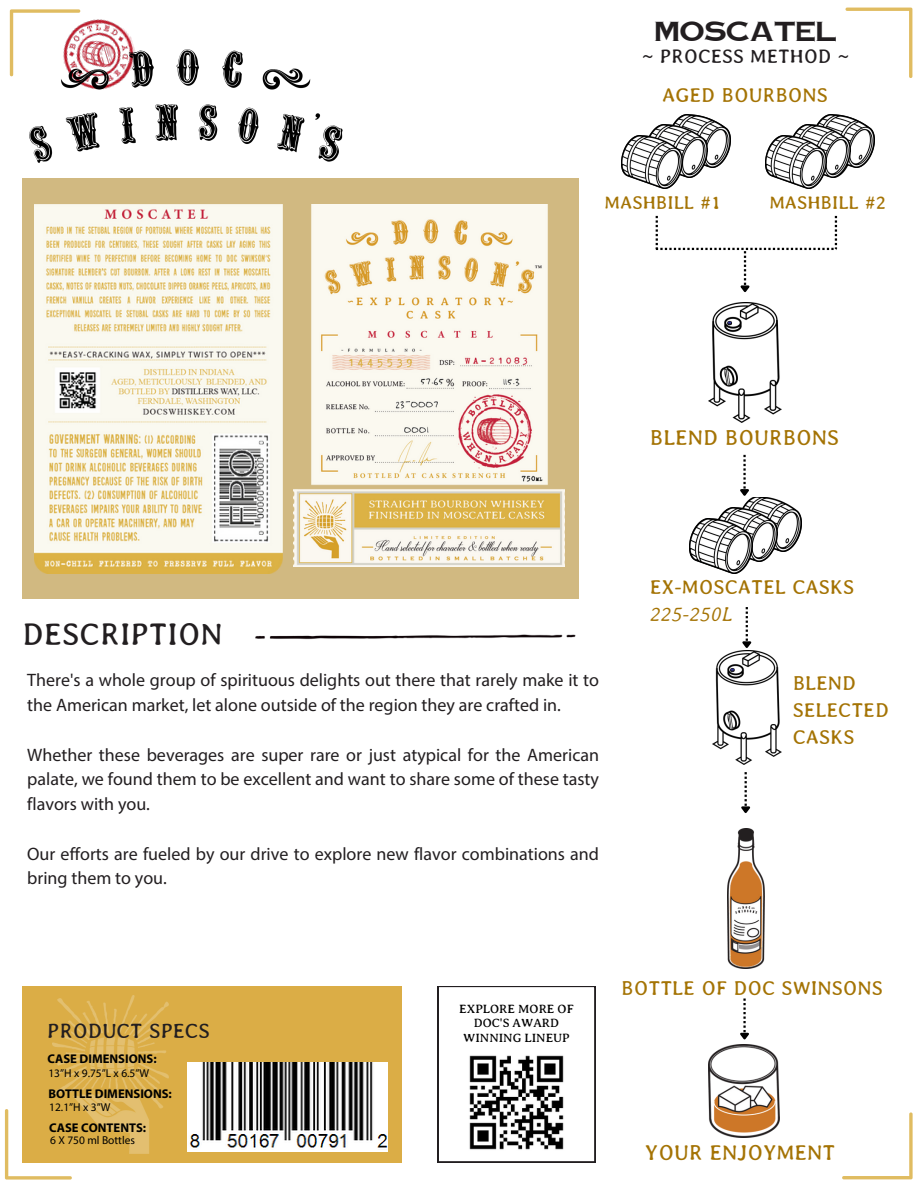
<style>
.page{position:relative;width:918px;height:1188px;background:#fff}
.page>*{position:absolute;margin:0;border:0;box-sizing:border-box;transform-origin:0 0}
.t1{font:31.2px "Averia";color:#221e20}
.t2{font:700 23.7px "Copperplate Gothic";color:#221e20}
.t3{font:21.6px "Averia";color:#a47304}
.t4{font:20.7px "Averia";color:#221e20}
.t5{font:20.1px/27px "Averia";color:#a47304}
.t6{font:italic 300 20.1px "Averia";color:#a47304}
.t7{font:19.5px "Averia";color:#221e20}
.t8{font:18.6px "Averia";color:#a47304}
.t9{font:18px/24.8px "Myriad Pro";color:#221e20}
.t10{font:700 12.75px "Myriad Pro";color:#000}
.t11{font:12.15px/14.2px "Averia Serif Libre";color:#000;text-align:center}
.t12{font:11.4px "Myriad Pro";color:#000}
</style>
<div class="page">
<div style="left:22px;top:179px;width:556px;height:420px;background:#d1b981"></div>
<img style="left:255px;top:634px;width:321px;height:6px">
<svg style="left:846px;top:8px;width:66px;height:70px"></svg>
<img style="left:80px;top:10px;width:47px;height:22px">
<img style="left:11px;top:32px;width:353px;height:147px">
<svg style="left:10px;top:9px;width:70px;height:67px"></svg>
<svg style="left:842px;top:1112px;width:71px;height:67px"></svg>
<div style="left:22px;top:986px;width:380px;height:176px;background:#dbad46"></div>
<svg style="left:5px;top:1109px;width:67px;height:71px"></svg>
<img style="left:53px;top:995px;width:115px;height:159px">
<svg style="left:438px;top:986px;width:157px;height:176px"></svg>
<img style="left:458px;top:1048px;width:118px;height:107px">
<img style="left:709px;top:302px;width:73px;height:120px">
<svg style="left:740px;top:455px;width:9px;height:41px"></svg>
<img style="left:789px;top:124px;width:59px;height:53px">
<img style="left:765px;top:136px;width:62px;height:53px">
<img style="left:813px;top:114px;width:62px;height:53px">
<img style="left:690px;top:519px;width:59px;height:54px">
<img style="left:743px;top:497px;width:59px;height:54px">
<img style="left:714px;top:507px;width:63px;height:54px">
<svg style="left:739px;top:607px;width:14px;height:44px"></svg>
<img style="left:712px;top:651px;width:70px;height:113px">
<svg style="left:740px;top:999px;width:9px;height:41px"></svg>
<img style="left:708px;top:1045px;width:71px;height:92px">
<img style="left:727px;top:828px;width:37px;height:141px">
<svg style="left:741px;top:772px;width:10px;height:41px"></svg>
<img style="left:187px;top:1063px;width:200px;height:89px">
<img style="left:645px;top:124px;width:59px;height:53px">
<img style="left:621px;top:136px;width:62px;height:53px">
<img style="left:669px;top:114px;width:62px;height:53px">
<svg style="left:656px;top:216px;width:181px;height:77px"></svg>
<img style="left:34px;top:204px;width:249px;height:369px">
<img style="left:294px;top:204px;width:271px;height:363px">
<p class="t2" style="left:655px;top:13px;width:184px">MOSCATEL</p>
<p class="t7" style="left:642px;top:45px;width:209px">~ PROCESS METHOD ~</p>
<p class="t5" style="left:662px;top:81px;width:167px">AGED BOURBONS</p>
<p class="t8" style="left:605px;top:193px;width:118px">MASHBILL #1</p>
<p class="t8" style="left:769px;top:193px;width:118px">MASHBILL #2</p>
<p class="t3" style="left:650px;top:426px;width:191px">BLEND BOURBONS</p>
<p class="t1" style="left:22px;top:617px;width:202px">DESCRIPTION</p>
<p class="t9" style="left:27px;top:670px;width:573px">There's a whole group of spirituous delights out there that rarely make it to the American market, let alone outside of the region they are crafted in.</p>
<p class="t9" style="left:27px;top:744px;width:573px;text-align:justify">Whether these beverages are super rare or just atypical for the American palate, we found them to be excellent and want to share some of these tasty flavors with you.</p>
<p class="t9" style="left:27px;top:843px;width:573px">Our efforts are fueled by our drive to explore new flavor combinations and bring them to you.</p>
<p class="t5" style="left:650px;top:573px;width:206px">EX-MOSCATEL CASKS</p>
<p class="t6" style="left:650px;top:602px;width:84px">225-250L</p>
<p class="t5" style="left:793px;top:669px;width:98px">BLEND<br>SELECTED<br>CASKS</p>
<p class="t4" style="left:47px;top:1020px;width:164px">PRODUCT SPECS</p>
<p class="t12" style="left:48px;top:1069px;width:102px">13”H x 9.75”L x 6.5”W</p>
<p class="t10" style="left:48px;top:1054px;width:111px">CASE DIMENSIONS:</p>
<p class="t12" style="left:49px;top:1103px;width:63px">12.1”H x 3”W</p>
<p class="t10" style="left:48px;top:1088px;width:125px">BOTTLE DIMENSIONS:</p>
<p class="t12" style="left:50px;top:1136px;width:86px">6 X 750 ml Bottles</p>
<p class="t10" style="left:49px;top:1122px;width:98px">CASE CONTENTS:</p>
<p class="t11" style="left:459px;top:1002px;width:116px">EXPLORE MORE OF</p>
<p class="t11" style="left:463px;top:1016px;width:108px">DOC'S AWARD<br>WINNING LINEUP</p>
<p class="t5" style="left:621px;top:974px;width:263px">BOTTLE OF DOC SWINSONS</p>
<p class="t3" style="left:645px;top:1141px;width:192px">YOUR ENJOYMENT</p>
</div>
